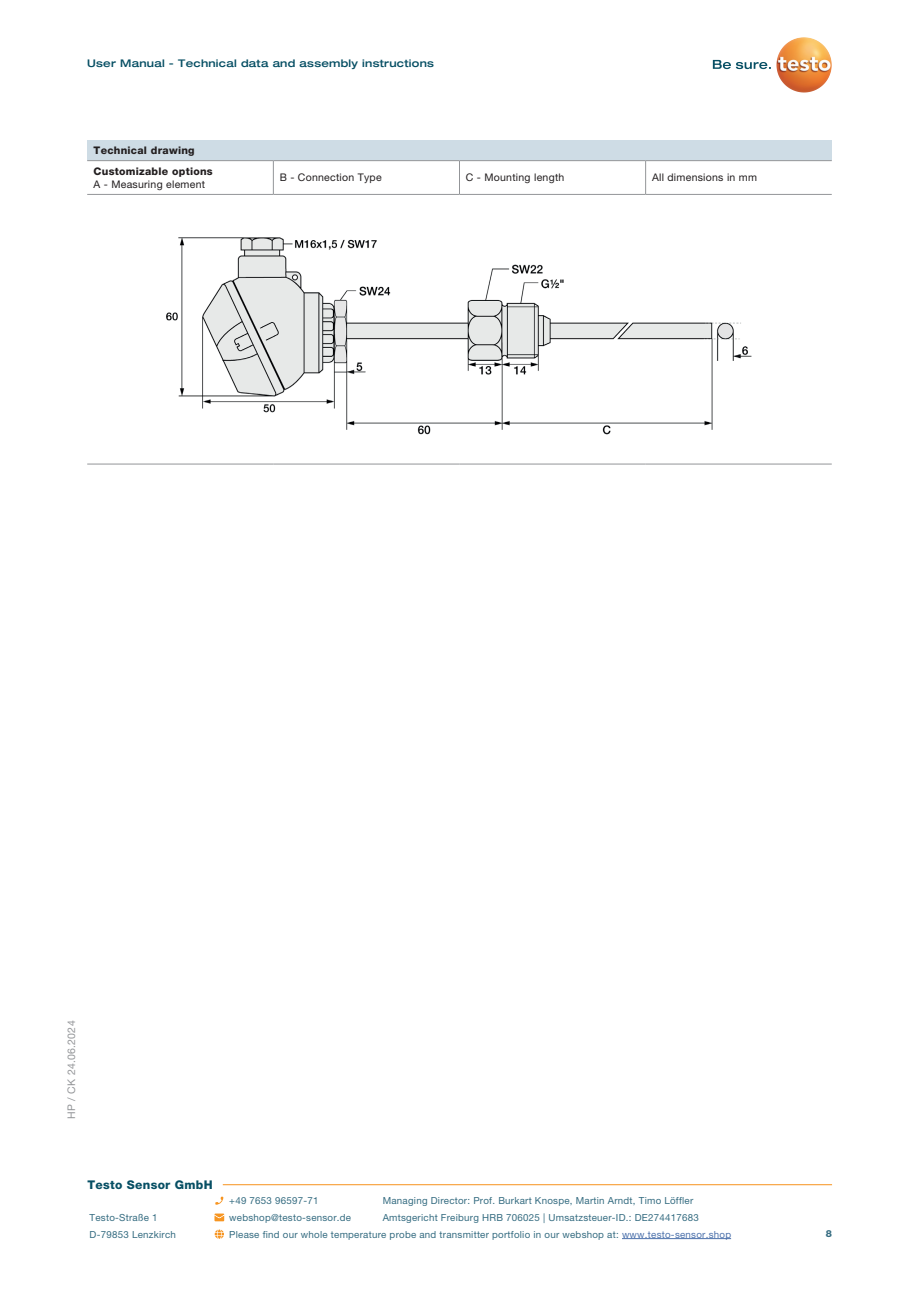
<style>
.page{position:relative;width:919px;height:1289px;background:#fff}
.page>*{position:absolute;margin:0;border:0;box-sizing:border-box;transform-origin:0 0}
.t1{font:800 12px "Helvetica Neue LTW1 G";letter-spacing:.025em;color:#074f64}
.t2{font:10.5px "Helvetica Neue LTW1 G";letter-spacing:.025em;color:#231f20}
.t3{font:500 expanded 10.5px "Helvetica Neue LT Com";letter-spacing:.025em;color:#074f64}
.t4{font:800 10.5px/20.2px "Helvetica Neue LTW1 G";letter-spacing:.025em;color:#231f20}
.t5{font:10.5px "Helvetica Neue LTW1 G";letter-spacing:.025em;color:#939598}
.t6{font:9.75px "Helvetica Neue LTW1 G";letter-spacing:.025em;color:#356c81}
.t7{font:800 9.75px "Helvetica Neue LTW1 G";color:#356c81}
.s1{color:#4d72ac}
</style>
<div class="page">
<div style="left:87px;top:140px;width:744px;height:21px;background:#cedce5"></div>
<svg style="left:87px;top:161px;width:744px;height:304px"></svg>
<div style="left:87px;top:194px;width:744px;height:270px;background:#fff"></div>
<hr style="left:87px;top:160px;width:186px;height:1px;background:#939598">
<hr style="left:273px;top:160px;width:186px;height:1px;background:#939598">
<hr style="left:273px;top:161px;width:1px;height:33px;background:#939598">
<hr style="left:459px;top:160px;width:186px;height:1px;background:#939598">
<hr style="left:459px;top:161px;width:1px;height:33px;background:#939598">
<hr style="left:645px;top:160px;width:186px;height:1px;background:#939598">
<hr style="left:645px;top:161px;width:1px;height:33px;background:#939598">
<hr style="left:87px;top:194px;width:186px;height:1px;background:#939598">
<hr style="left:273px;top:194px;width:186px;height:1px;background:#939598">
<hr style="left:459px;top:194px;width:186px;height:1px;background:#939598">
<hr style="left:645px;top:194px;width:186px;height:1px;background:#939598">
<hr style="left:87px;top:463px;width:186px;height:1px;background:#939598">
<hr style="left:273px;top:463px;width:186px;height:1px;background:#939598">
<hr style="left:459px;top:463px;width:186px;height:1px;background:#939598">
<hr style="left:645px;top:463px;width:186px;height:1px;background:#939598">
<img style="left:166px;top:237px;width:586px;height:198px">
<svg style="left:790px;top:37px;width:13px;height:4px"></svg>
<svg style="left:712px;top:60px;width:58px;height:9px"></svg>
<svg style="left:215px;top:1196px;width:8px;height:8px"></svg>
<svg style="left:214px;top:1213px;width:10px;height:8px"></svg>
<svg style="left:215px;top:1229px;width:9px;height:9px"></svg>
<hr style="left:622px;top:1238px;width:109px;height:1px;background:#4d72ac">
<hr style="left:223px;top:1184px;width:609px;height:1px;background:#f7931d">
<p class="t3" style="left:87px;top:57px;width:348px">User Manual - Technical data and assembly instructions</p>
<p class="t4" style="left:94px;top:140px;width:121px">Technical drawing<br>Customizable options</p>
<p class="t2" style="left:94px;top:178px;width:113px">A - Measuring element</p>
<p class="t2" style="left:280px;top:171px;width:103px">B - Connection Type</p>
<p class="t2" style="left:466px;top:171px;width:100px">C - Mounting length</p>
<p class="t2" style="left:652px;top:171px;width:106px">All dimensions in mm</p>
<p class="t5" style="left:65px;top:1118px;width:100px;rotate:-90deg">HP / CK 24.06.2024</p>
<p class="t1" style="left:87px;top:1177px;width:127px">Testo Sensor GmbH</p>
<p class="t6" style="left:229px;top:1194px;width:91px">+49 7653 96597-71</p>
<p class="t6" style="left:383px;top:1194px;width:312px">Managing Director: Prof. Burkart Knospe, Martin Arndt, Timo Löffler</p>
<p class="t6" style="left:90px;top:1211px;width:69px">Testo-Straße 1</p>
<p class="t6" style="left:229px;top:1211px;width:123px">webshop@testo-sensor.de</p>
<p class="t6" style="left:383px;top:1211px;width:317px">Amtsgericht Freiburg HRB 706025 | Umsatzsteuer-ID.: DE274417683</p>
<p class="t6" style="left:90px;top:1228px;width:88px">D-79853 Lenzkirch</p>
<p class="t6" style="left:229px;top:1228px;width:503px">Please find our whole temperature probe and transmitter portfolio in our webshop at: <span class="s1">www.testo-sensor.shop</span></p>
<p class="t7" style="left:825px;top:1228px;width:8px">8</p>
</div>
